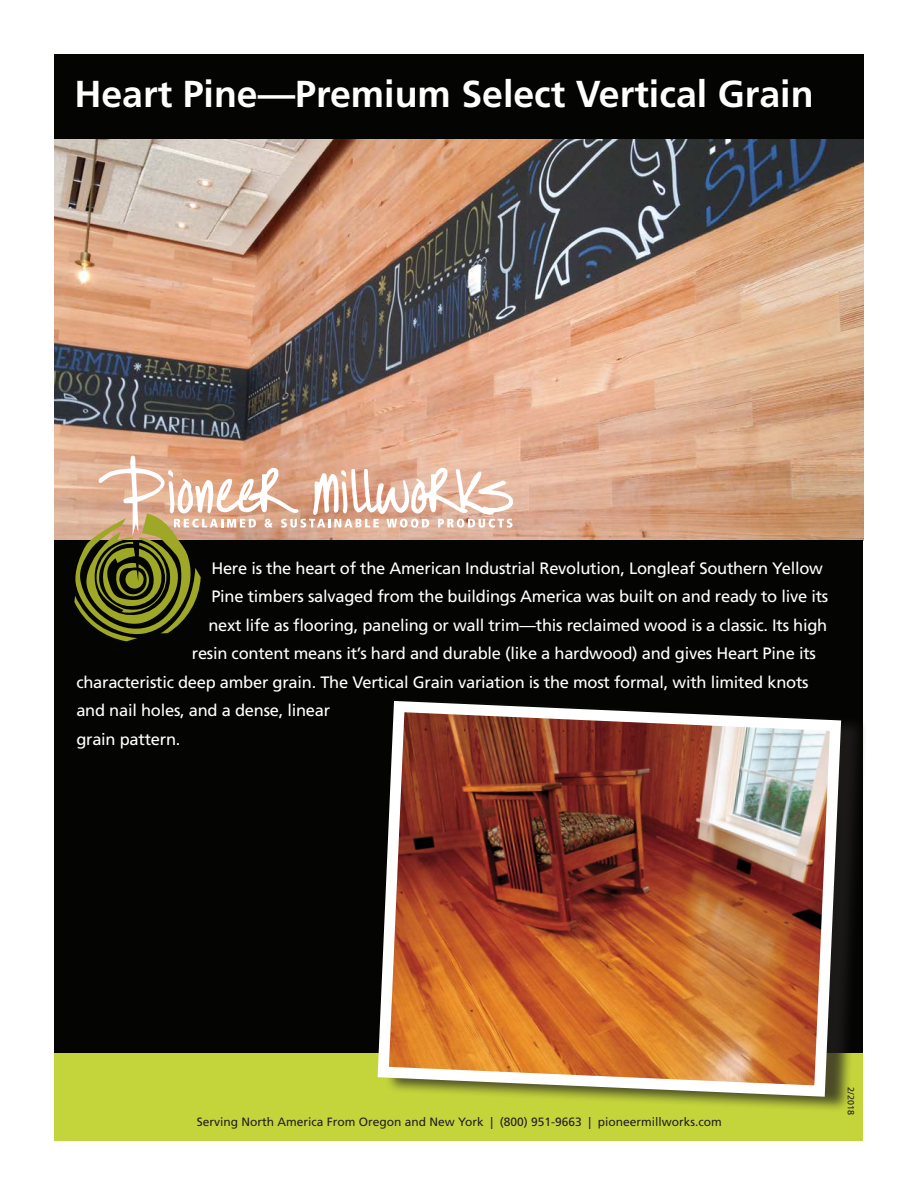
<style>
.page{position:relative;width:918px;height:1188px;background:#fff}
.page>*{position:absolute;margin:0;border:0;box-sizing:border-box;transform-origin:0 0}
.t1{font:700 37.5px "Frutiger LT Std";color:#fff}
.t2{font:16.5px "Frutiger LT Std";letter-spacing:-.015em;color:#fff}
.t3{font:12px "Frutiger LT Std";color:#231f20}
.t4{font:9px "Frutiger LT Std";color:#231f20}
</style>
<div class="page">
<img style="left:54px;top:138px;width:809px;height:402px">
<div style="left:55px;top:540px;width:808px;height:513px;background:#040503"></div>
<div style="left:54px;top:54px;width:810px;height:84px;background:#040503"></div>
<div style="left:55px;top:1053px;width:808px;height:87px;background:#c4d53c"></div>
<svg style="left:74px;top:455px;width:439px;height:186px"></svg>
<div style="left:385px;top:697px;width:483px;height:415px;background:#231f20;opacity:.75"></div>
<img style="left:377px;top:697px;width:470px;height:405px">
<p class="t1" style="left:74px;top:72px;width:741px">Heart Pine—Premium Select Vertical Grain</p>
<p class="t2" style="left:211px;top:558px;width:613px">Here is the heart of the American Industrial Revolution, Longleaf Southern Yellow</p>
<p class="t2" style="left:211px;top:587px;width:618px">Pine timbers salvaged from the buildings America was built on and ready to live its</p>
<p class="t2" style="left:208px;top:615px;width:620px">next life as flooring, paneling or wall trim—this reclaimed wood is a classic. Its high</p>
<p class="t2" style="left:192px;top:644px;width:626px">resin content means it’s hard and durable (like a hardwood) and gives Heart Pine its</p>
<p class="t2" style="left:76px;top:672px;width:734px">characteristic deep amber grain. The Vertical Grain variation is the most formal, with limited knots</p>
<p class="t2" style="left:76px;top:701px;width:255px">and nail holes, and a dense, linear</p>
<p class="t2" style="left:76px;top:729px;width:106px">grain pattern.</p>
<p class="t3" style="left:197px;top:1115px;width:526px">Serving North America From Oregon and New York | (800) 951-9663 | pioneermillworks.com</p>
<p class="t4" style="left:856px;top:1087px;width:29px;rotate:90deg">2/2018</p>
</div>
